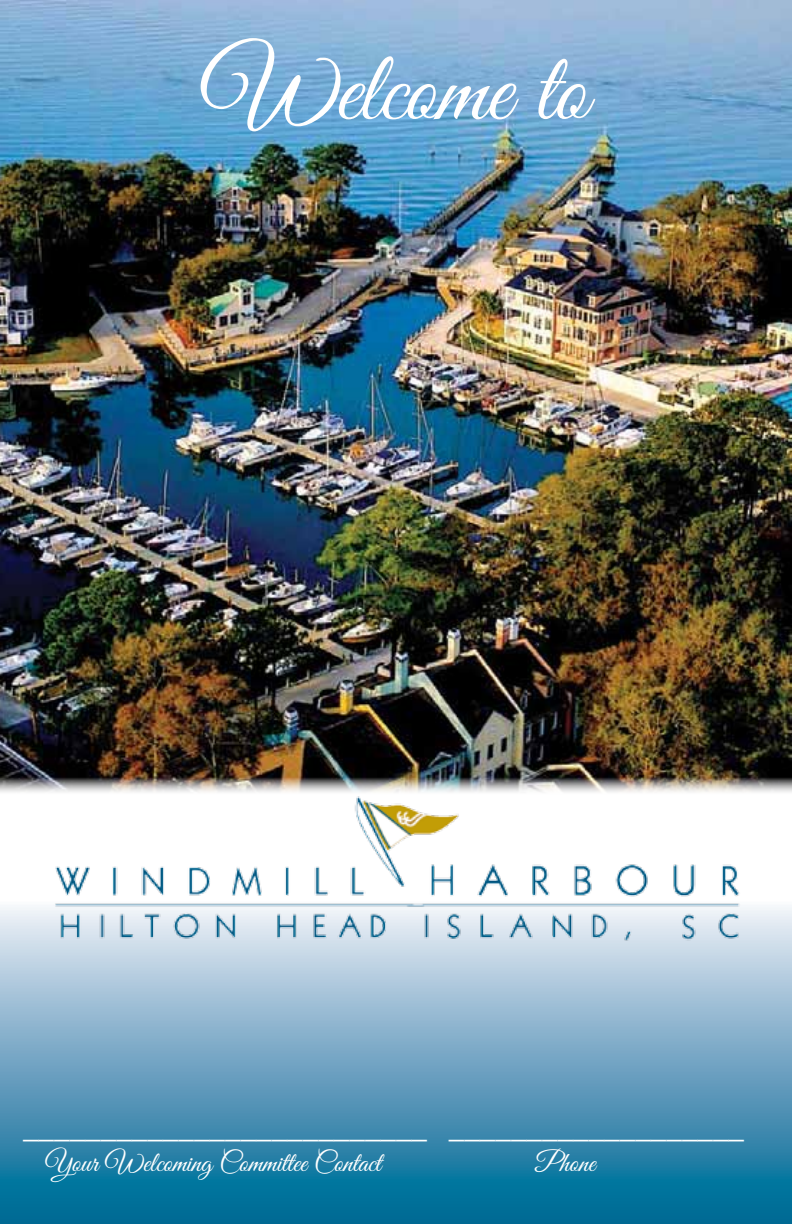
<style>
.page{position:relative;width:792px;height:1224px;background:#fff}
.page>*{position:absolute;margin:0;border:0;box-sizing:border-box;transform-origin:0 0}
.t1{font:100px "Great Vibes";letter-spacing:-.01em;color:#fff}
.t2{font:28px "Gotham Narrow";color:#fff}
.t3{font:28px "Great Vibes";color:#fff}
</style>
<div class="page">
<svg style="left:0;top:907px;width:792px;height:317px;background:#5d9cbc"></svg>
<img style="left:0;top:0;width:792px;height:792px">
<img style="left:49px;top:786px;width:700px;height:172px">
<h1 class="t1" style="left:202px;top:34px;width:387px">Welcome to</h1>
<p class="t2" style="left:23px;top:1110px;width:723px">__________________________ ___________________</p>
<p class="t3" style="left:45px;top:1147px;width:338px">Your Welcoming Committee Contact</p>
<p class="t3" style="left:535px;top:1147px;width:61px">Phone</p>
</div>
